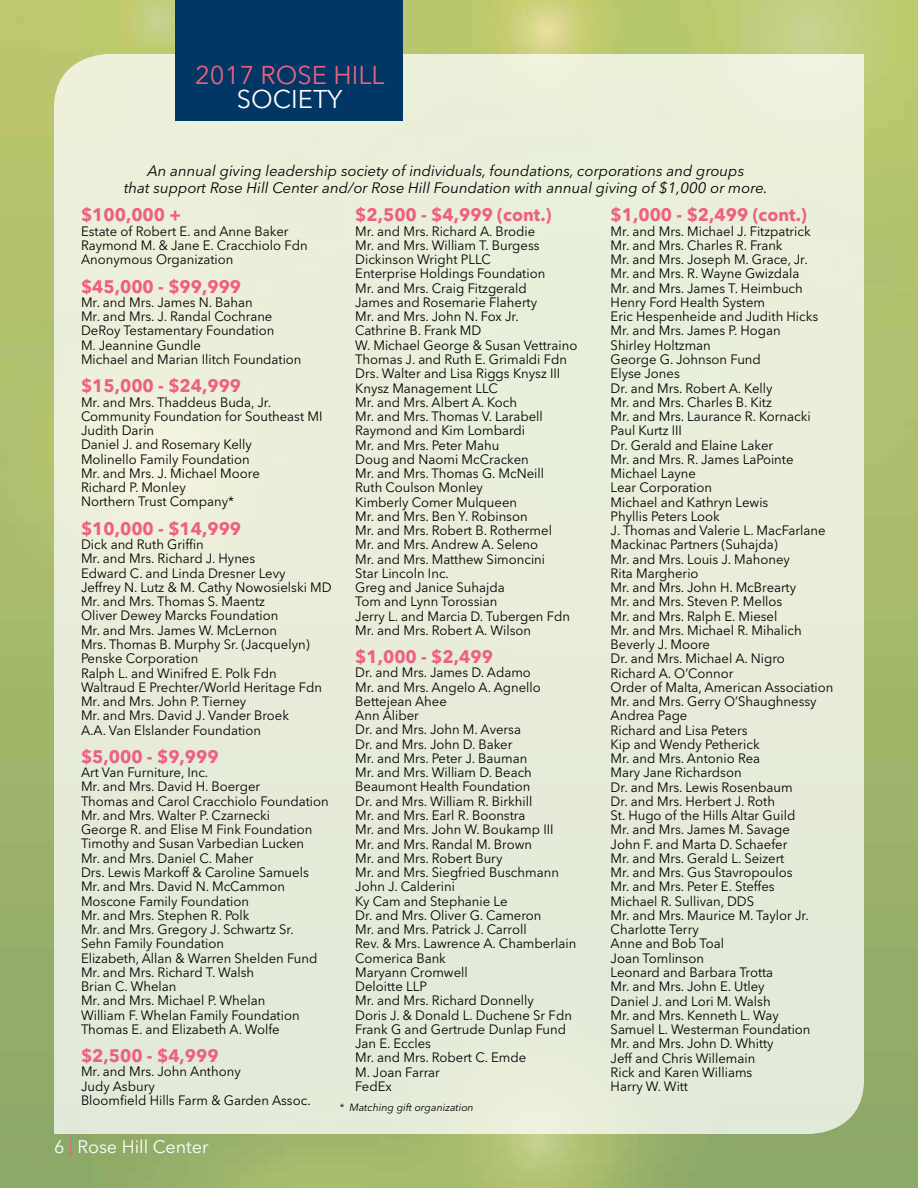
<style>
.page{position:relative;width:918px;height:1188px;background:#fff}
.page>*{position:absolute;margin:0;border:0;box-sizing:border-box;transform-origin:0 0}
.t1{font:25.5px "Avenir Next LT Pro";color:#ed6082}
.t2{font:25.5px "Avenir Next LT Pro";color:#fff}
.t3{font:700 18px "Avenir Next LT Pro";color:#ed6082}
.t4{font:18px "Avenir Next LT Pro";color:#fff}
.t5{font:italic 15px/16.5px "Avenir Next LT Pro";color:#000;text-align:center}
.t6{font:13.5px/14.2px "Avenir Next LT Pro";color:#000}
.t7{font:italic 10.5px "Avenir Next LT Pro";color:#000}
.s1{color:#ed6082}
</style>
<div class="page">
<img style="left:0;top:0;width:918px;height:1188px">
<div style="left:54px;top:54px;width:810px;height:1080px;background:#e8eeda"></div>
<div style="left:176px;top:0;width:227px;height:121px;background:#003764"></div>
<h1 class="t1" style="left:195px;top:60px;width:191px">2017 ROSE HILL</h1>
<h1 class="t2" style="left:237px;top:84px;width:107px">SOCIETY</h1>
<p class="t5" style="left:124px;top:163px;width:645px">An annual giving leadership society of individuals, foundations, corporations and groups<br>that support Rose Hill Center and/or Rose Hill Foundation with annual giving of $1,000 or more.</p>
<h2 class="t3" style="left:81px;top:204px;width:102px">$100,000 +</h2>
<p class="t6" style="left:81px;top:224px;width:228px">Estate of Robert E. and Anne Baker<br>Raymond M. &amp; Jane E. Cracchiolo Fdn<br>Anonymous Organization</p>
<h2 class="t3" style="left:81px;top:275px;width:162px">$45,000 - $99,999</h2>
<p class="t6" style="left:81px;top:295px;width:222px">Mr. and Mrs. James N. Bahan<br>Mr. and Mrs. J. Randal Cochrane<br>DeRoy Testamentary Foundation<br>M. Jeannine Gundle<br>Michael and Marian Ilitch Foundation</p>
<h2 class="t3" style="left:81px;top:375px;width:162px">$15,000 - $24,999</h2>
<p class="t6" style="left:81px;top:395px;width:243px">Mr. and Mrs. Thaddeus Buda, Jr.<br>Community Foundation for Southeast MI<br>Judith Darin<br>Daniel J. and Rosemary Kelly<br>Molinello Family Foundation<br>Mr. and Mrs. J. Michael Moore<br>Richard P. Monley<br>Northern Trust Company*</p>
<h2 class="t3" style="left:81px;top:518px;width:162px">$10,000 - $14,999</h2>
<p class="t6" style="left:81px;top:537px;width:252px">Dick and Ruth Griffin<br>Mr. and Mrs. Richard J. Hynes<br>Edward C. and Linda Dresner Levy<br>Jeffrey N. Lutz &amp; M. Cathy Nowosielski MD<br>Mr. and Mrs. Thomas S. Maentz<br>Oliver Dewey Marcks Foundation<br>Mr. and Mrs. James W. McLernon<br>Mrs. Thomas B. Murphy Sr. (Jacquelyn)<br>Penske Corporation<br>Ralph L. and Winifred E. Polk Fdn<br>Waltraud E Prechter/World Heritage Fdn<br>Mr. and Mrs. John P. Tierney<br>Mr. and Mrs. David J. Vander Broek<br>A.A. Van Elslander Foundation</p>
<h2 class="t3" style="left:81px;top:746px;width:139px">$5,000 - $9,999</h2>
<p class="t6" style="left:81px;top:765px;width:249px">Art Van Furniture, Inc.<br>Mr. and Mrs. David H. Boerger<br>Thomas and Carol Cracchiolo Foundation<br>Mr. and Mrs. Walter P. Czarnecki<br>George R. and Elise M Fink Foundation<br>Timothy and Susan Varbedian Lucken<br>Mr. and Mrs. Daniel C. Maher<br>Drs. Lewis Markoff &amp; Caroline Samuels<br>Mr. and Mrs. David N. McCammon<br>Moscone Family Foundation<br>Mr. and Mrs. Stephen R. Polk<br>Mr. and Mrs. Gregory J. Schwartz Sr.<br>Sehn Family Foundation<br>Elizabeth, Allan &amp; Warren Shelden Fund<br>Mr. and Mrs. Richard T. Walsh<br>Brian C. Whelan<br>Mr. and Mrs. Michael P. Whelan<br>William F. Whelan Family Foundation<br>Thomas E. and Elizabeth A. Wolfe</p>
<h2 class="t3" style="left:81px;top:1045px;width:139px">$2,500 - $4,999</h2>
<p class="t6" style="left:81px;top:1065px;width:231px">Mr. and Mrs. John Anthony<br>Judy Asbury<br>Bloomfield Hills Farm &amp; Garden Assoc.</p>
<h2 class="t3" style="left:355px;top:204px;width:198px">$2,500 - $4,999 (cont.)</h2>
<p class="t6" style="left:355px;top:224px;width:224px">Mr. and Mrs. Richard A. Brodie<br>Mr. and Mrs. William T. Burgess<br>Dickinson Wright PLLC<br>Enterprise Holdings Foundation<br>Mr. and Mrs. Craig Fitzgerald<br>James and Rosemarie Flaherty<br>Mr. and Mrs. John N. Fox Jr.<br>Cathrine B. Frank MD<br>W. Michael George &amp; Susan Vettraino<br>Thomas J. and Ruth E. Grimaldi Fdn<br>Drs. Walter and Lisa Riggs Knysz III<br>Knysz Management LLC<br>Mr. and Mrs. Albert A. Koch<br>Mr. and Mrs. Thomas V. Larabell<br>Raymond and Kim Lombardi<br>Mr. and Mrs. Peter Mahu<br>Doug and Naomi McCracken<br>Mr. and Mrs. Thomas G. McNeill<br>Ruth Coulson Monley<br>Kimberly Comer Mulqueen<br>Mr. and Mrs. Ben Y. Robinson<br>Mr. and Mrs. Robert B. Rothermel<br>Mr. and Mrs. Andrew A. Seleno<br>Mr. and Mrs. Matthew Simoncini<br>Star Lincoln Inc.<br>Greg and Janice Suhajda<br>Tom and Lynn Torossian<br>Jerry L. and Marcia D. Tubergen Fdn<br>Mr. and Mrs. Robert A. Wilson</p>
<h2 class="t3" style="left:355px;top:646px;width:139px">$1,000 - $2,499</h2>
<p class="t6" style="left:355px;top:666px;width:223px">Dr. and Mrs. James D. Adamo<br>Mr. and Mrs. Angelo A. Agnello<br>Bettejean Ahee<br>Ann Aliber<br>Dr. and Mrs. John M. Aversa<br>Dr. and Mrs. John D. Baker<br>Mr. and Mrs. Peter J. Bauman<br>Mr. and Mrs. William D. Beach<br>Beaumont Health Foundation<br>Dr. and Mrs. William R. Birkhill<br>Mr. and Mrs. Earl R. Boonstra<br>Mr. and Mrs. John W. Boukamp III<br>Mr. and Mrs. Randal M. Brown<br>Mr. and Mrs. Robert Bury<br>Mr. and Mrs. Siegfried Buschmann<br>John J. Calderini<br>Ky Cam and Stephanie Le<br>Dr. and Mrs. Oliver G. Cameron<br>Mr. and Mrs. Patrick J. Carroll<br>Rev. &amp; Mrs. Lawrence A. Chamberlain<br>Comerica Bank<br>Maryann Cromwell<br>Deloitte LLP<br>Mr. and Mrs. Richard Donnelly<br>Doris J. &amp; Donald L. Duchene Sr Fdn<br>Frank G and Gertrude Dunlap Fund<br>Jan E. Eccles<br>Mr. and Mrs. Robert C. Emde<br>M. Joan Farrar<br>FedEx</p>
<h2 class="t3" style="left:611px;top:204px;width:198px">$1,000 - $2,499 (cont.)</h2>
<p class="t6" style="left:611px;top:224px;width:224px">Mr. and Mrs. Michael J. Fitzpatrick<br>Mr. and Mrs. Charles R. Frank<br>Mr. and Mrs. Joseph M. Grace, Jr.<br>Mr. and Mrs. R. Wayne Gwizdala<br>Mr. and Mrs. James T. Heimbuch<br>Henry Ford Health System<br>Eric Hespenheide and Judith Hicks<br>Mr. and Mrs. James P. Hogan<br>Shirley Holtzman<br>George G. Johnson Fund<br>Elyse Jones<br>Dr. and Mrs. Robert A. Kelly<br>Mr. and Mrs. Charles B. Kitz<br>Mr. and Mrs. Laurance R. Kornacki<br>Paul Kurtz III<br>Dr. Gerald and Elaine Laker<br>Mr. and Mrs. R. James LaPointe<br>Michael Layne<br>Lear Corporation<br>Michael and Kathryn Lewis<br>Phyllis Peters Look<br>J. Thomas and Valerie L. MacFarlane<br>Mackinac Partners (Suhajda)<br>Mr. and Mrs. Louis J. Mahoney<br>Rita Margherio<br>Mr. and Mrs. John H. McBrearty<br>Mr. and Mrs. Steven P. Mellos<br>Mr. and Mrs. Ralph E. Miesel<br>Mr. and Mrs. Michael R. Mihalich<br>Beverly J. Moore<br>Dr. and Mrs. Michael A. Nigro<br>Richard A. O’Connor<br>Order of Malta, American Association<br>Mr. and Mrs. Gerry O’Shaughnessy<br>Andrea Page<br>Richard and Lisa Peters<br>Kip and Wendy Petherick<br>Mr. and Mrs. Antonio Rea<br>Mary Jane Richardson<br>Dr. and Mrs. Lewis Rosenbaum<br>Dr. and Mrs. Herbert J. Roth<br>St. Hugo of the Hills Altar Guild<br>Mr. and Mrs. James M. Savage<br>John F. and Marta D. Schaefer<br>Mr. and Mrs. Gerald L. Seizert<br>Mr. and Mrs. Gus Stavropoulos<br>Mr. and Mrs. Peter E. Steffes<br>Michael R. Sullivan, DDS<br>Mr. and Mrs. Maurice M. Taylor Jr.<br>Charlotte Terry<br>Anne and Bob Toal<br>Joan Tomlinson<br>Leonard and Barbara Trotta<br>Mr. and Mrs. John E. Utley<br>Daniel J. and Lori M. Walsh<br>Mr. and Mrs. Kenneth L. Way<br>Samuel L. Westerman Foundation<br>Mr. and Mrs. John D. Whitty<br>Jeff and Chris Willemain<br>Rick and Karen Williams<br>Harry W. Witt</p>
<p class="t7" style="left:340px;top:1101px;width:136px">* Matching gift organization</p>
<h2 class="t4" style="left:54px;top:1136px;width:156px">6 <span class="s1">|</span> Rose Hill Center</h2>
</div>
